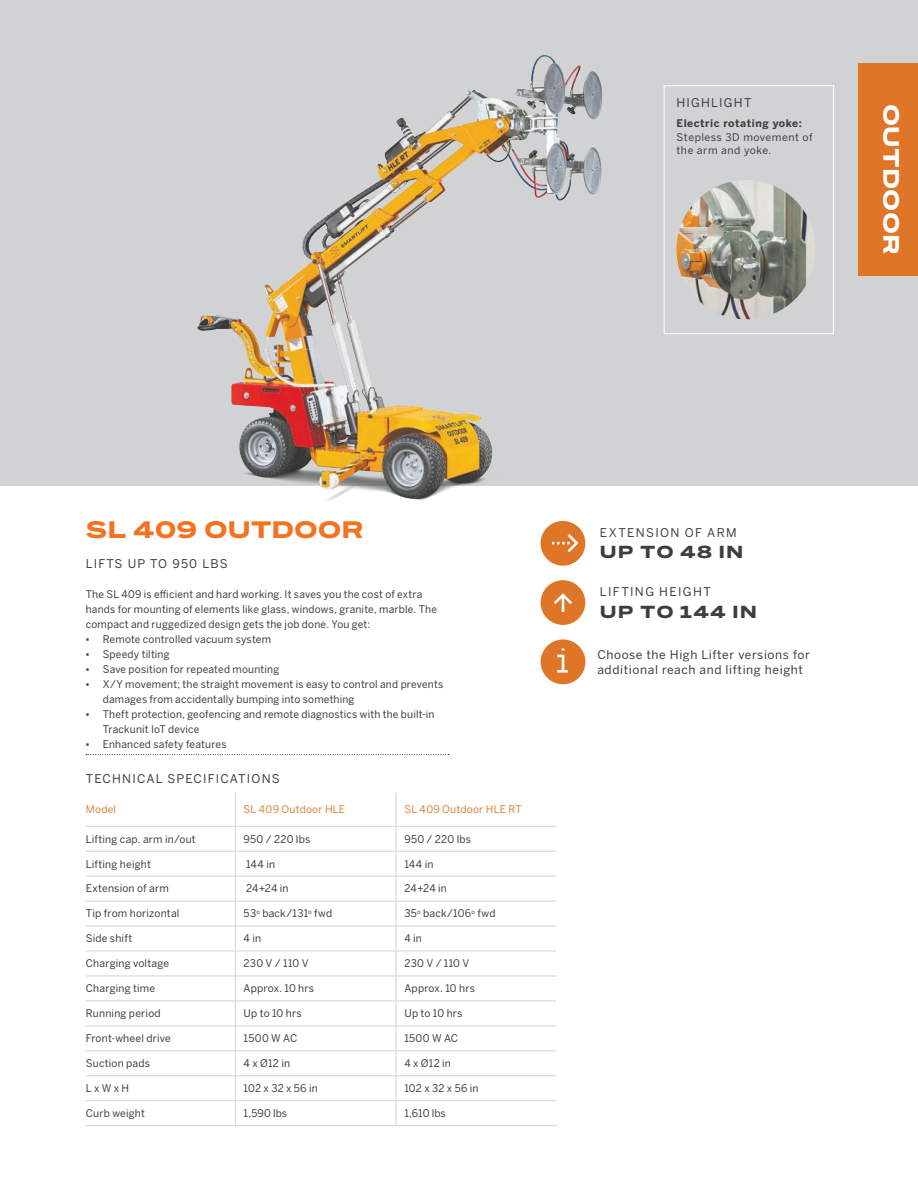
<style>
.page{position:relative;width:918px;height:1188px;background:#fff}
.page>*{position:absolute;margin:0;border:0;box-sizing:border-box;transform-origin:0 0}
.Produkt_-_navn__orange{font:900 22.5px "Benton Sans Wide";color:#f47321}
.t1{font:900 21px "Benton Sans Wide";letter-spacing:.01em;color:#fff}
.t2{font:900 16.5px "Benton Sans Wide";letter-spacing:.065em;color:#3e3e3f}
.Produkt_-_Rubrik_overskrift{font:12px/14.4px "Benton Sans";letter-spacing:.05em;color:#3e3e3f}
.Produkt_-_Rubrik_overskrift-2{font:12px "Benton Sans";letter-spacing:.1em;color:#3e3e3f}
.Produkt_-_Rubrik_overskrift-3{font:12px "Benton Sans";letter-spacing:.115em;color:#3e3e3f}
.Produkt_-_brødtekst{font:10.5px/15px "Benton Sans";letter-spacing:.02em;color:#3e3e3f}
.Produkt_-_tabel__tekst{font:10.5px "Benton Sans";letter-spacing:.015em;color:#3e3e3f}
.Produkt_-_tabel__tekst-2{font:10.5px "Benton Sans";letter-spacing:.02em;color:#e28137}
.Produkt_-_brødtekst-2{font:10.5px/13.5px "Benton Sans";letter-spacing:.05em;color:#3e3e3f}
.t3{font:700 10.5px "Benton Sans";letter-spacing:.05em;color:#3e3e3f}
.s1{font-family:"Arial"}
</style>
<div class="page">
<div style="left:0;top:0;width:918px;height:485px;background:#d1d2d4"></div>
<svg style="left:86px;top:754px;width:363px;height:1px"></svg>
<div style="left:859px;top:63px;width:59px;height:212px;background:#df7527"></div>
<div style="left:664px;top:85px;width:170px;height:249px;border:1px solid #fff"></div>
<img style="left:677px;top:180px;width:139px;height:139px;border-radius:70px">
<img style="left:187px;top:55px;width:428px;height:446px">
<div style="left:541px;top:639px;width:44px;height:45px;background:#df7527;border-radius:50%"></div>
<svg style="left:557px;top:648px;width:11px;height:25px"></svg>
<div style="left:541px;top:580px;width:44px;height:45px;background:#df7527;border-radius:50%"></div>
<svg style="left:554px;top:593px;width:18px;height:19px"></svg>
<div style="left:541px;top:521px;width:44px;height:45px;background:#df7527;border-radius:50%"></div>
<svg style="left:552px;top:534px;width:27px;height:19px"></svg>
<hr style="left:86px;top:826px;width:149px;height:1px;background:#d1d2d4">
<hr style="left:236px;top:826px;width:160px;height:1px;background:#d1d2d4">
<hr style="left:396px;top:826px;width:160px;height:1px;background:#d1d2d4">
<hr style="left:86px;top:851px;width:149px;height:1px;background:#d1d2d4">
<hr style="left:236px;top:851px;width:160px;height:1px;background:#d1d2d4">
<hr style="left:396px;top:851px;width:160px;height:1px;background:#d1d2d4">
<hr style="left:86px;top:876px;width:149px;height:1px;background:#d1d2d4">
<hr style="left:236px;top:876px;width:160px;height:1px;background:#d1d2d4">
<hr style="left:396px;top:876px;width:160px;height:1px;background:#d1d2d4">
<hr style="left:86px;top:901px;width:149px;height:1px;background:#d1d2d4">
<hr style="left:236px;top:901px;width:160px;height:1px;background:#d1d2d4">
<hr style="left:396px;top:901px;width:160px;height:1px;background:#d1d2d4">
<hr style="left:86px;top:926px;width:149px;height:1px;background:#d1d2d4">
<hr style="left:236px;top:926px;width:160px;height:1px;background:#d1d2d4">
<hr style="left:396px;top:926px;width:160px;height:1px;background:#d1d2d4">
<hr style="left:86px;top:951px;width:149px;height:1px;background:#d1d2d4">
<hr style="left:236px;top:951px;width:160px;height:1px;background:#d1d2d4">
<hr style="left:396px;top:951px;width:160px;height:1px;background:#d1d2d4">
<hr style="left:86px;top:976px;width:149px;height:1px;background:#d1d2d4">
<hr style="left:236px;top:976px;width:160px;height:1px;background:#d1d2d4">
<hr style="left:396px;top:976px;width:160px;height:1px;background:#d1d2d4">
<hr style="left:86px;top:1001px;width:149px;height:1px;background:#d1d2d4">
<hr style="left:236px;top:1001px;width:160px;height:1px;background:#d1d2d4">
<hr style="left:396px;top:1001px;width:160px;height:1px;background:#d1d2d4">
<hr style="left:86px;top:1026px;width:149px;height:1px;background:#d1d2d4">
<hr style="left:236px;top:1026px;width:160px;height:1px;background:#d1d2d4">
<hr style="left:396px;top:1026px;width:160px;height:1px;background:#d1d2d4">
<hr style="left:86px;top:1050px;width:149px;height:1px;background:#d1d2d4">
<hr style="left:236px;top:1050px;width:160px;height:1px;background:#d1d2d4">
<hr style="left:396px;top:1050px;width:160px;height:1px;background:#d1d2d4">
<hr style="left:86px;top:1075px;width:149px;height:1px;background:#d1d2d4">
<hr style="left:236px;top:1075px;width:160px;height:1px;background:#d1d2d4">
<hr style="left:396px;top:1075px;width:160px;height:1px;background:#d1d2d4">
<hr style="left:86px;top:1100px;width:149px;height:1px;background:#d1d2d4">
<hr style="left:236px;top:1100px;width:160px;height:1px;background:#d1d2d4">
<hr style="left:396px;top:1100px;width:160px;height:1px;background:#d1d2d4">
<hr style="left:86px;top:1125px;width:149px;height:1px;background:#d1d2d4">
<hr style="left:235px;top:793px;width:1px;height:33px;background:#d1d2d4">
<hr style="left:396px;top:793px;width:1px;height:33px;background:#d1d2d4">
<svg style="left:235px;top:826px;width:1px;height:299px"></svg>
<svg style="left:396px;top:826px;width:1px;height:299px"></svg>
<hr style="left:235px;top:1125px;width:161px;height:1px;background:#d1d2d4">
<hr style="left:396px;top:1125px;width:161px;height:1px;background:#d1d2d4">
<p class="Produkt_-_Rubrik_overskrift-2" style="left:677px;top:96px;width:76px">HIGHLIGHT</p>
<p class="t3" style="left:677px;top:117px;width:127px">Electric rotating yoke:</p>
<p class="Produkt_-_brødtekst-2" style="left:677px;top:130px;width:138px">Stepless 3D movement of the arm and yoke.</p>
<p class="t1" style="left:905px;top:104px;width:152px;rotate:90deg">OUTDOOR</p>
<p class="Produkt_-_navn__orange" style="left:86px;top:515px;width:280px">SL 409 OUTDOOR</p>
<p class="Produkt_-_Rubrik_overskrift-2" style="left:86px;top:557px;width:143px">LIFTS UP TO 950 LBS</p>
<p class="Produkt_-_brødtekst" style="left:86px;top:586px;width:353px">The SL 409 is efficient and hard working. It saves you the cost of extra hands for mounting of elements like glass, windows, granite, marble. The compact and ruggedized design gets the job done. You get:</p>
<p class="Produkt_-_brødtekst" style="left:86px;top:631px;width:187px"><span class="s1">▪</span> Remote controlled vacuum system</p>
<p class="Produkt_-_brødtekst" style="left:86px;top:646px;width:85px"><span class="s1">▪</span> Speedy tilting</p>
<p class="Produkt_-_brødtekst" style="left:86px;top:661px;width:195px"><span class="s1">▪</span> Save position for repeated mounting</p>
<p class="Produkt_-_brødtekst" style="left:103px;top:676px;width:342px;text-indent:-17px"><span class="s1">▪</span> X/Y movement; the straight movement is easy to control and prevents damages from accidentally bumping into something</p>
<p class="Produkt_-_brødtekst" style="left:86px;top:706px;width:350px"><span class="s1">▪</span> Theft protection, geofencing and remote diagnostics with the built-in</p>
<p class="Produkt_-_brødtekst" style="left:103px;top:721px;width:98px">Trackunit IoT device</p>
<p class="Produkt_-_brødtekst" style="left:86px;top:736px;width:142px"><span class="s1">▪</span> Enhanced safety features</p>
<p class="Produkt_-_Rubrik_overskrift-2" style="left:86px;top:771px;width:196px">TECHNICAL SPECIFICATIONS</p>
<p class="Produkt_-_tabel__tekst-2" style="left:86px;top:803px;width:32px">Model</p>
<p class="Produkt_-_tabel__tekst-2" style="left:244px;top:803px;width:103px">SL 409 Outdoor HLE</p>
<p class="Produkt_-_tabel__tekst-2" style="left:404px;top:803px;width:119px">SL 409 Outdoor HLE RT</p>
<p class="Produkt_-_tabel__tekst" style="left:86px;top:833px;width:112px">Lifting cap. arm in/out</p>
<p class="Produkt_-_tabel__tekst" style="left:244px;top:833px;width:68px">950 / 220 lbs</p>
<p class="Produkt_-_tabel__tekst" style="left:404px;top:833px;width:68px">950 / 220 lbs</p>
<p class="Produkt_-_tabel__tekst" style="left:86px;top:857px;width:67px">Lifting height</p>
<p class="Produkt_-_tabel__tekst" style="left:246px;top:857px;width:31px">144 in</p>
<p class="Produkt_-_tabel__tekst" style="left:404px;top:857px;width:31px">144 in</p>
<p class="Produkt_-_tabel__tekst" style="left:86px;top:882px;width:85px">Extension of arm</p>
<p class="Produkt_-_tabel__tekst" style="left:246px;top:882px;width:44px">24+24 in</p>
<p class="Produkt_-_tabel__tekst" style="left:404px;top:882px;width:44px">24+24 in</p>
<p class="Produkt_-_tabel__tekst" style="left:86px;top:907px;width:95px">Tip from horizontal</p>
<p class="Produkt_-_tabel__tekst" style="left:244px;top:907px;width:90px">53<sup>o</sup> back/131<sup>o</sup> fwd</p>
<p class="Produkt_-_tabel__tekst" style="left:404px;top:907px;width:93px">35<sup>o</sup> back/106<sup>o</sup> fwd</p>
<p class="Produkt_-_tabel__tekst" style="left:86px;top:932px;width:48px">Side shift</p>
<p class="Produkt_-_tabel__tekst" style="left:244px;top:932px;width:19px">4 in</p>
<p class="Produkt_-_tabel__tekst" style="left:404px;top:932px;width:19px">4 in</p>
<p class="Produkt_-_tabel__tekst" style="left:86px;top:957px;width:85px">Charging voltage</p>
<p class="Produkt_-_tabel__tekst" style="left:244px;top:957px;width:67px">230 V / 110 V</p>
<p class="Produkt_-_tabel__tekst" style="left:404px;top:957px;width:67px">230 V / 110 V</p>
<p class="Produkt_-_tabel__tekst" style="left:86px;top:982px;width:71px">Charging time</p>
<p class="Produkt_-_tabel__tekst" style="left:244px;top:982px;width:72px">Approx. 10 hrs</p>
<p class="Produkt_-_tabel__tekst" style="left:404px;top:982px;width:72px">Approx. 10 hrs</p>
<p class="Produkt_-_tabel__tekst" style="left:86px;top:1007px;width:76px">Running period</p>
<p class="Produkt_-_tabel__tekst" style="left:244px;top:1007px;width:60px">Up to 10 hrs</p>
<p class="Produkt_-_tabel__tekst" style="left:404px;top:1007px;width:60px">Up to 10 hrs</p>
<p class="Produkt_-_tabel__tekst" style="left:86px;top:1032px;width:87px">Front-wheel drive</p>
<p class="Produkt_-_tabel__tekst" style="left:244px;top:1032px;width:55px">1500 W AC</p>
<p class="Produkt_-_tabel__tekst" style="left:404px;top:1032px;width:55px">1500 W AC</p>
<p class="Produkt_-_tabel__tekst" style="left:86px;top:1057px;width:66px">Suction pads</p>
<p class="Produkt_-_tabel__tekst" style="left:244px;top:1057px;width:48px">4 x Ø12 in</p>
<p class="Produkt_-_tabel__tekst" style="left:404px;top:1057px;width:48px">4 x Ø12 in</p>
<p class="Produkt_-_tabel__tekst" style="left:86px;top:1082px;width:45px">L x W x H</p>
<p class="Produkt_-_tabel__tekst" style="left:244px;top:1082px;width:76px">102 x 32 x 56 in</p>
<p class="Produkt_-_tabel__tekst" style="left:404px;top:1082px;width:76px">102 x 32 x 56 in</p>
<p class="Produkt_-_tabel__tekst" style="left:86px;top:1107px;width:61px">Curb weight</p>
<p class="Produkt_-_tabel__tekst" style="left:244px;top:1107px;width:45px">1,590 lbs</p>
<p class="Produkt_-_tabel__tekst" style="left:404px;top:1107px;width:43px">1,610 lbs</p>
<p class="Produkt_-_Rubrik_overskrift-3" style="left:600px;top:526px;width:138px">EXTENSION OF ARM</p>
<p class="t2" style="left:600px;top:542px;width:145px">UP TO 48 IN</p>
<p class="Produkt_-_Rubrik_overskrift-3" style="left:600px;top:585px;width:112px">LIFTING HEIGHT</p>
<p class="t2" style="left:600px;top:601px;width:159px">UP TO 144 IN</p>
<p class="Produkt_-_Rubrik_overskrift" style="left:597px;top:647px;width:214px">Choose the High Lifter versions for additional reach and lifting height</p>
</div>
